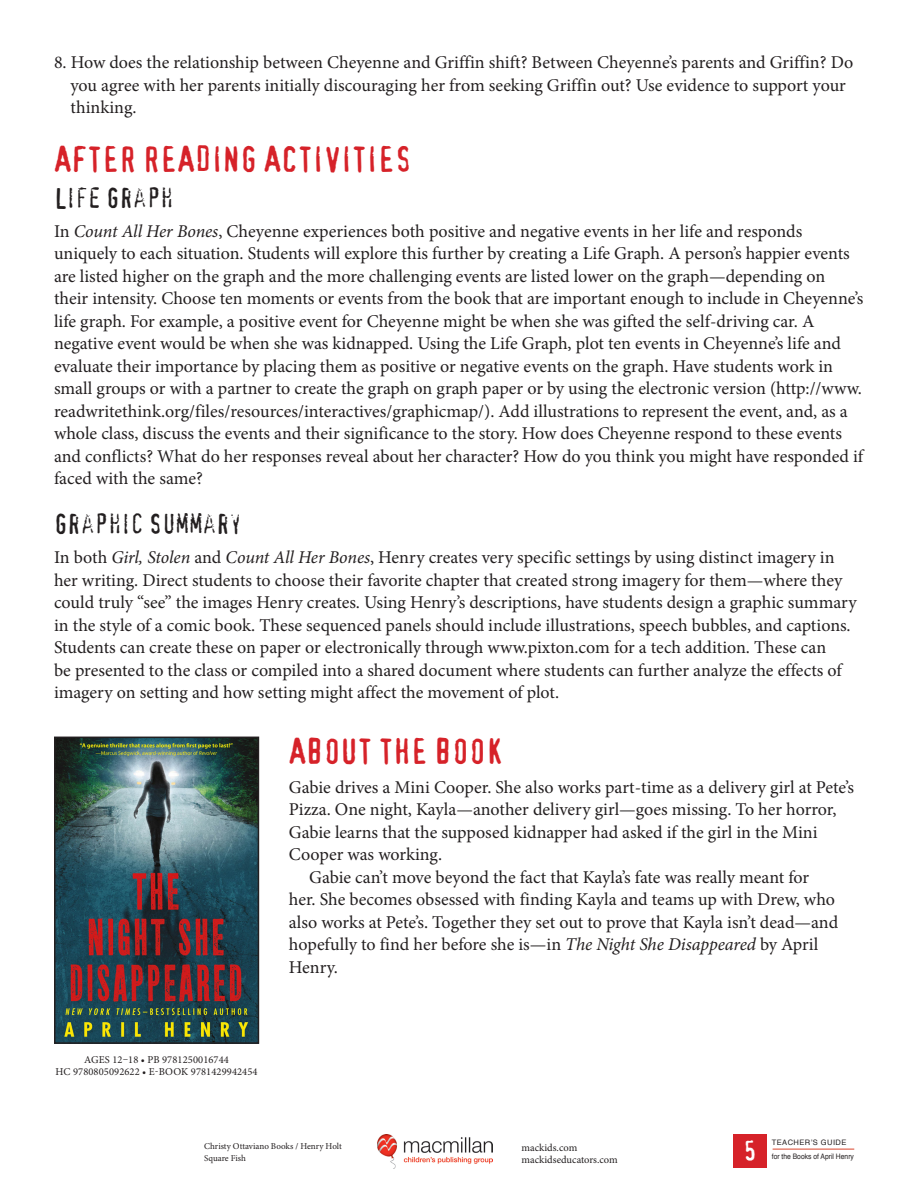
<style>
.page{position:relative;width:918px;height:1188px;background:#fff}
.page>*{position:absolute;margin:0;border:0;box-sizing:border-box;transform-origin:0 0}
.heads{font:34.5px "Confidential";color:#d62229}
.subhead{font:27px "Confidential";color:#231f20}
.t1{font:27px "Confidential";color:#fff}
.text_1{font:18px/22.5px "Minion Pro";color:#231f20}
.heads-2{font:10.5px/12px "Minion Pro";letter-spacing:.01em;color:#231f20}
.t2{font:9px/12px "Minion Pro";color:#231f20}
.t3{font:7.5px "Helvetica";color:#231f20;scale:.9 1}
.t4{font:7.5px "Helvetica";letter-spacing:.06em;color:#231f20}
.s1{font-style:italic}
</style>
<div class="page">
<img style="left:57px;top:740px;width:199px;height:301px">
<div style="left:54px;top:737px;width:205px;height:307px;border:2px solid #231f20"></div>
<div style="left:733px;top:1135px;width:34px;height:33px;background:#d62229"></div>
<hr style="left:773px;top:1149px;width:81px;height:1px;background:#de5842">
<img style="left:377px;top:1134px;width:115px;height:35px">
<p class="text_1" style="left:71px;top:51px;width:784px;text-indent:-17px">8. How does the relationship between Cheyenne and Griffin shift? Between Cheyenne’s parents and Griffin? Do you agree with her parents initially discouraging her from seeking Griffin out? Use evidence to support your thinking.</p>
<p class="heads" style="left:54px;top:145px;width:360px">AFTER READING ACTIVITIES</p>
<p class="subhead" style="left:54px;top:186px;width:121px">LIFE GRAPH</p>
<p class="text_1" style="left:54px;top:220px;width:811px">In <span class="s1">Count All Her Bones</span>, Cheyenne experiences both positive and negative events in her life and responds uniquely to each situation. Students will explore this further by creating a Life Graph. A person’s happier events are listed higher on the graph and the more challenging events are listed lower on the graph—depending on their intensity. Choose ten moments or events from the book that are important enough to include in Cheyenne’s life graph. For example, a positive event for Cheyenne might be when she was gifted the self-driving car. A negative event would be when she was kidnapped. Using the Life Graph, plot ten events in Cheyenne’s life and evaluate their importance by placing them as positive or negative events on the graph. Have students work in small groups or with a partner to create the graph on graph paper or by using the electronic version (http://www. readwritethink.org/files/resources/interactives/graphicmap/). Add illustrations to represent the event, and, as a whole class, discuss the events and their significance to the story. How does Cheyenne respond to these events and conflicts? What do her responses reveal about her character? How do you think you might have responded if faced with the same?</p>
<p class="subhead" style="left:54px;top:513px;width:189px">GRAPHIC SUMMARY</p>
<p class="text_1" style="left:54px;top:546px;width:804px">In both <span class="s1">Girl, Stolen</span> and <span class="s1">Count All Her Bones</span>, Henry creates very specific settings by using distinct imagery in her writing. Direct students to choose their favorite chapter that created strong imagery for them—where they could truly “see” the images Henry creates. Using Henry’s descriptions, have students design a graphic summary in the style of a comic book. These sequenced panels should include illustrations, speech bubbles, and captions.<br>Students can create these on paper or electronically through www.pixton.com for a tech addition. These can<br>be presented to the class or compiled into a shared document where students can further analyze the effects of imagery on setting and how setting might affect the movement of plot.</p>
<p class="heads-2" style="left:56px;top:1053px;width:204px;text-align:center">AGES 12–18 • PB 9781250016744<br>HC 9780805092622 • E-BOOK 9781429942454</p>
<p class="heads" style="left:289px;top:737px;width:216px">ABOUT THE BOOK</p>
<p class="text_1" style="left:289px;top:776px;width:567px">Gabie drives a Mini Cooper. She also works part-time as a delivery girl at Pete’s Pizza. One night, Kayla—another delivery girl—goes missing. To her horror, Gabie learns that the supposed kidnapper had asked if the girl in the Mini Cooper was working.</p>
<p class="text_1" style="left:289px;top:866px;width:551px;text-indent:20px">Gabie can’t move beyond the fact that Kayla’s fate was really meant for her. She becomes obsessed with finding Kayla and teams up with Drew, who also works at Pete’s. Together they set out to prove that Kayla isn’t dead—and hopefully to find her before she is—in <span class="s1">The Night She Disappeared</span> by April Henry.</p>
<p class="t2" style="left:204px;top:1140px;width:139px">Christy Ottaviano Books / Henry Holt<br>Square Fish</p>
<p class="heads-2" style="left:522px;top:1141px;width:98px">mackids.com mackidseducators.com</p>
<h2 class="t1" style="left:743px;top:1140px;width:15px">5</h2>
<p class="t4" style="left:772px;top:1137px;width:76px">TEACHER’S GUIDE</p>
<p class="t3" style="left:772px;top:1150px;width:93px">for the Books of April Henry</p>
</div>
